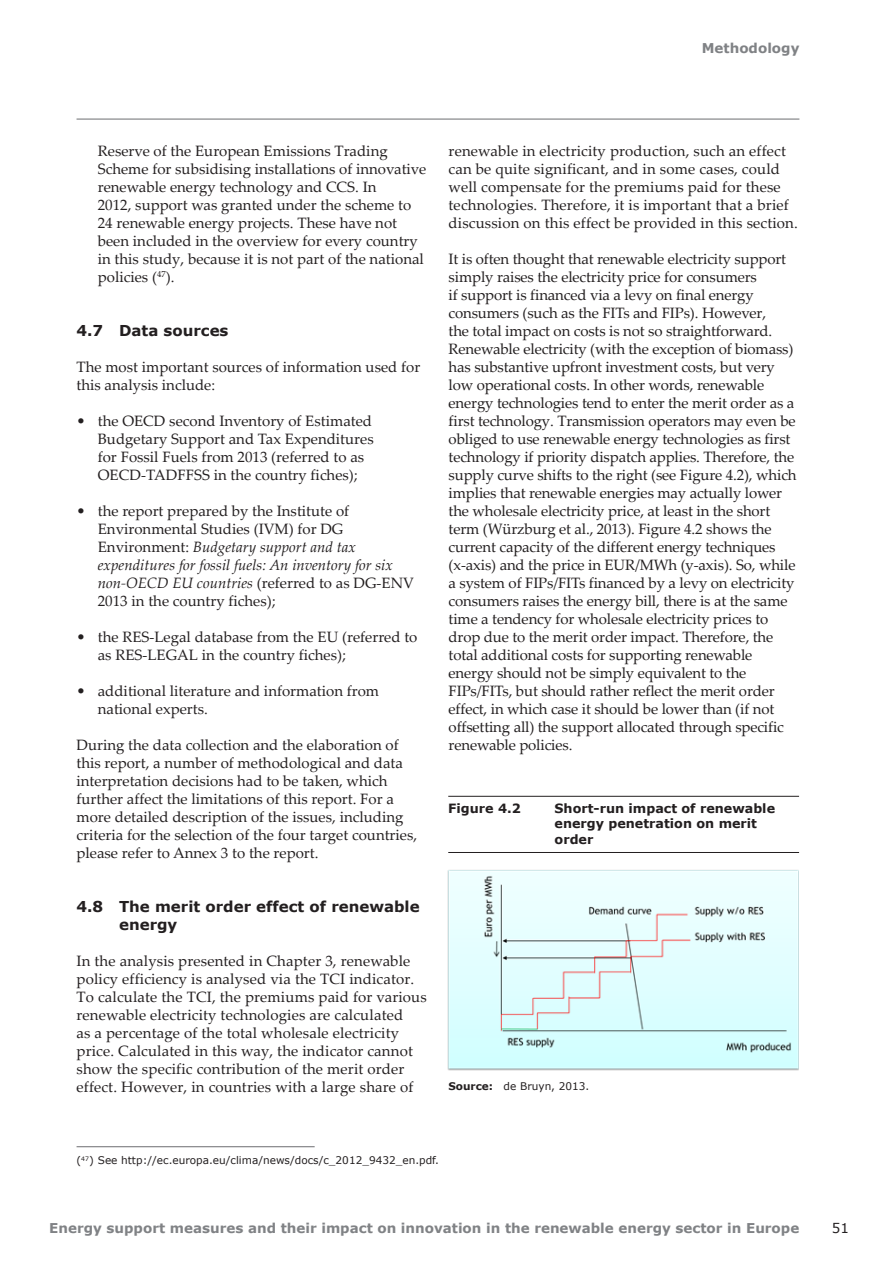
<style>
.page{position:relative;width:893px;height:1263px;background:#fff}
.page>*{position:absolute;margin:0;border:0;box-sizing:border-box;transform-origin:0 0}
.Body_Text{font:15px/18px "Palatino Linotype";color:#231f20}
.Heading_2{font:700 15px/18px "Verdana";color:#231f20}
.t1{font:700 13.5px "Verdana";color:#808285}
.t2{font:13.5px "Verdana";color:#231f20}
.Figure_Title{font:700 12.75px/15.8px "Verdana";color:#231f20}
.Footnote{font:10.5px "Verdana";color:#231f20}
.Note_Source{font:10.5px "Verdana";color:#231f20}
.s1{font-style:italic}
.s2{font-weight:700}
</style>
<div class="page">
<hr style="left:77px;top:119px;width:722px;height:1px;background:#6c6d70">
<hr style="left:77px;top:1146px;width:238px;height:1px;background:#6c6d70">
<hr style="left:448px;top:796px;width:351px;height:1px;background:#231f20">
<hr style="left:448px;top:852px;width:351px;height:1px;background:#231f20">
<img style="left:447px;top:870px;width:352px;height:200px">
<p class="t1" style="left:702px;top:39px;width:99px">Methodology</p>
<p class="Body_Text" style="left:98px;top:141px;width:330px">Reserve of the European Emissions Trading Scheme for subsidising installations of innovative renewable energy technology and CCS. In<br>2012, support was granted under the scheme to 24 renewable energy projects. These have not been included in the overview for every country in this study, because it is not part of the national policies (<sup>47</sup>).</p>
<p class="Heading_2" style="left:77px;top:321px;width:153px">4.7 Data sources</p>
<p class="Body_Text" style="left:77px;top:357px;width:345px">The most important sources of information used for this analysis include:</p>
<p class="Body_Text" style="left:98px;top:411px;width:277px;text-indent:-21px">• the OECD second Inventory of Estimated Budgetary Support and Tax Expenditures for Fossil Fuels from 2013 (referred to as OECD‑TADFFSS in the country fiches);</p>
<p class="Body_Text" style="left:98px;top:501px;width:318px;text-indent:-21px">• the report prepared by the Institute of Environmental Studies (IVM) for DG Environment: <span class="s1">Budgetary support and tax expenditures for fossil fuels: An inventory for six non‑OECD EU countries</span> (referred to as DG-ENV 2013 in the country fiches);</p>
<p class="Body_Text" style="left:98px;top:627px;width:321px;text-indent:-21px">• the RES-Legal database from the EU (referred to as RES-LEGAL in the country fiches);</p>
<p class="Body_Text" style="left:98px;top:681px;width:283px;text-indent:-21px">• additional literature and information from national experts.</p>
<p class="Body_Text" style="left:77px;top:735px;width:342px">During the data collection and the elaboration of this report, a number of methodological and data interpretation decisions had to be taken, which further affect the limitations of this report. For a more detailed description of the issues, including criteria for the selection of the four target countries, please refer to Annex 3 to the report.</p>
<p class="Heading_2" style="left:119px;top:897px;width:302px;text-indent:-43px">4.8 The merit order effect of renewable energy</p>
<p class="Body_Text" style="left:77px;top:951px;width:352px">In the analysis presented in Chapter 3, renewable policy efficiency is analysed via the TCI indicator.<br>To calculate the TCI, the premiums paid for various renewable electricity technologies are calculated<br>as a percentage of the total wholesale electricity price. Calculated in this way, the indicator cannot show the specific contribution of the merit order effect. However, in countries with a large share of</p>
<p class="Body_Text" style="left:449px;top:141px;width:351px">renewable in electricity production, such an effect can be quite significant, and in some cases, could well compensate for the premiums paid for these technologies. Therefore, it is important that a brief discussion on this effect be provided in this section.</p>
<p class="Body_Text" style="left:449px;top:249px;width:349px">It is often thought that renewable electricity support simply raises the electricity price for consumers<br>if support is financed via a levy on final energy consumers (such as the FITs and FIPs). However,<br>the total impact on costs is not so straightforward.<br>Renewable electricity (with the exception of biomass) has substantive upfront investment costs, but very low operational costs. In other words, renewable energy technologies tend to enter the merit order as a first technology. Transmission operators may even be obliged to use renewable energy technologies as first technology if priority dispatch applies. Therefore, the supply curve shifts to the right (see Figure 4.2), which implies that renewable energies may actually lower the wholesale electricity price, at least in the short term (Würzburg et al., 2013). Figure 4.2 shows the current capacity of the different energy techniques (x-axis) and the price in EUR/MWh (y-axis). So, while a system of FIPs/FITs financed by a levy on electricity consumers raises the energy bill, there is at the same time a tendency for wholesale electricity prices to drop due to the merit order impact. Therefore, the total additional costs for supporting renewable energy should not be simply equivalent to the FIPs/FITs, but should rather reflect the merit order effect, in which case it should be lower than (if not offsetting all) the support allocated through specific renewable policies.</p>
<p class="Figure_Title" style="left:448px;top:800px;width:74px">Figure 4.2</p>
<p class="Figure_Title" style="left:555px;top:800px;width:222px">Short-run impact of renewable energy penetration on merit order</p>
<p class="Note_Source" style="left:448px;top:1079px;width:143px"><span class="s2">Source:</span> de Bruyn, 2013.</p>
<p class="Footnote" style="left:77px;top:1153px;width:364px">(<sup>47</sup>) See http://ec.europa.eu/clima/news/docs/c_2012_9432_en.pdf.</p>
<p class="t1" style="left:49px;top:1219px;width:752px">Energy support measures and their impact on innovation in the renewable energy sector in Europe</p>
<p class="t2" style="left:832px;top:1218px;width:19px">51</p>
</div>
